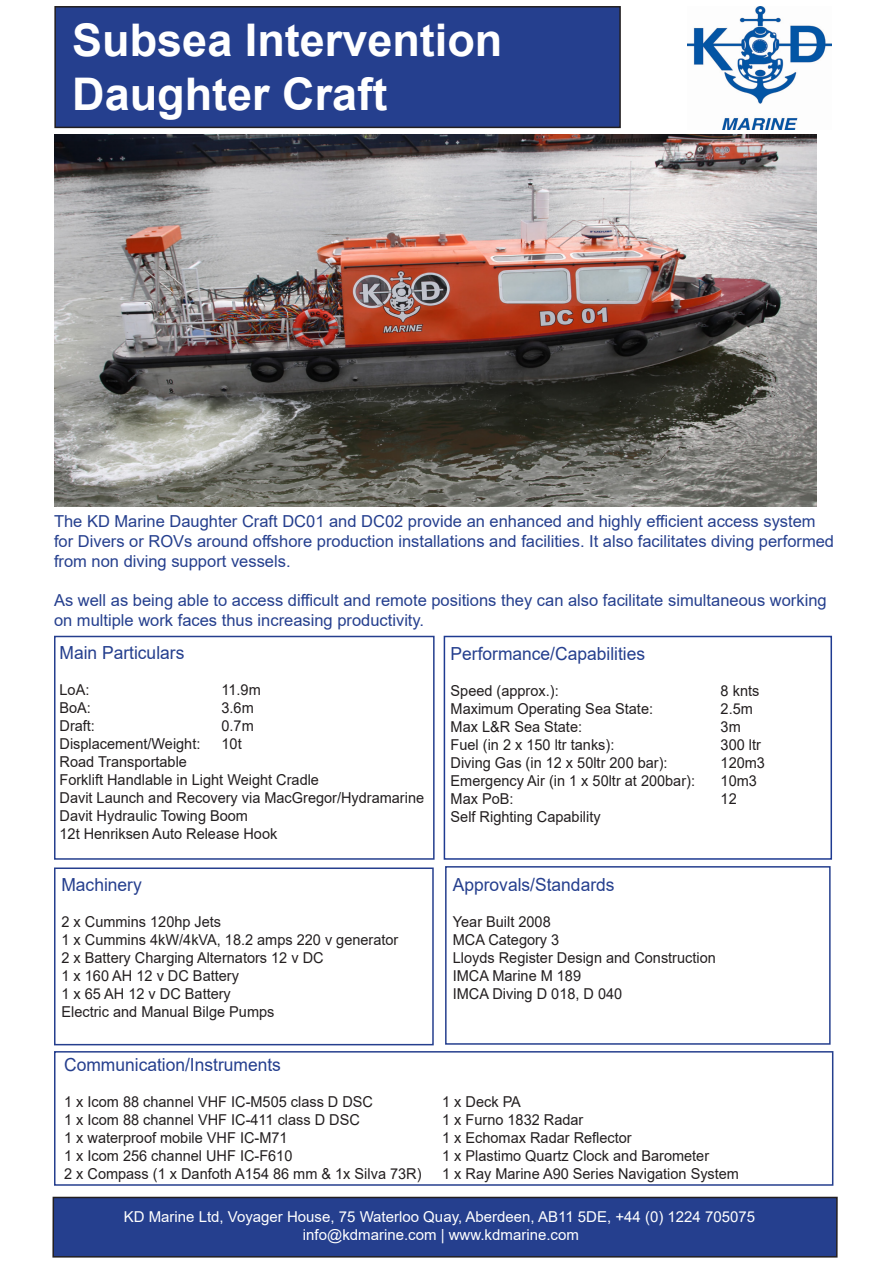
<style>
.page{position:relative;width:893px;height:1263px;background:#fff}
.page>*{position:absolute;margin:0;border:0;box-sizing:border-box;transform-origin:0 0}
.t1{font:700 45px/54px "Arial";color:#fff}
.t2{font:18px "Arial";color:#253f8e}
.t3{font:16.5px/19.8px "Arial";color:#253f8e}
.t4{font:15px/18px "Arial";color:#231f20}
.t5{font:15px "Arial";color:#fff}
</style>
<div class="page">
<img style="left:688px;top:7px;width:143px;height:123px">
<div style="left:55px;top:7px;width:565px;height:120px;background:#253f8e"></div>
<div style="left:54px;top:6px;width:567px;height:122px;border:2px solid #231f20"></div>
<div style="left:53px;top:1197px;width:784px;height:60px;background:#253f8e"></div>
<div style="left:52px;top:1197px;width:786px;height:60px;border:2px solid #231f20"></div>
<div style="left:54px;top:636px;width:381px;height:224px;border:2px solid #253f8e"></div>
<div style="left:444px;top:636px;width:388px;height:224px;border:2px solid #1e3a91"></div>
<div style="left:54px;top:867px;width:380px;height:178px;border:2px solid #253f8e"></div>
<div style="left:54px;top:1051px;width:779px;height:135px;border:2px solid #253f8e"></div>
<div style="left:445px;top:866px;width:386px;height:179px;border:2px solid #253f8e"></div>
<img style="left:54px;top:135px;width:763px;height:372px">
<p class="t1" style="left:72px;top:14px;width:432px">Subsea Intervention<br>Daughter Craft</p>
<p class="t3" style="left:54px;top:511px;width:782px">The KD Marine Daughter Craft DC01 and DC02 provide an enhanced and highly efficient access system for Divers or ROVs around offshore production installations and facilities. It also facilitates diving performed from non diving support vessels.</p>
<p class="t3" style="left:54px;top:591px;width:774px">As well as being able to access difficult and remote positions they can also facilitate simultaneous working on multiple work faces thus increasing productivity.</p>
<p class="t2" style="left:60px;top:640px;width:126px">Main Particulars</p>
<p class="t4" style="left:60px;top:680px;width:31px">LoA:</p>
<p class="t4" style="left:222px;top:680px;width:41px">11.9m</p>
<p class="t4" style="left:60px;top:698px;width:33px">BoA:</p>
<p class="t4" style="left:222px;top:698px;width:34px">3.6m</p>
<p class="t4" style="left:60px;top:716px;width:37px">Draft:</p>
<p class="t4" style="left:222px;top:716px;width:34px">0.7m</p>
<p class="t4" style="left:60px;top:734px;width:142px">Displacement/Weight:</p>
<p class="t4" style="left:222px;top:734px;width:22px">10t</p>
<p class="t4" style="left:60px;top:752px;width:129px">Road Transportable</p>
<p class="t4" style="left:60px;top:770px;width:261px">Forklift Handlable in Light Weight Cradle</p>
<p class="t4" style="left:60px;top:788px;width:366px">Davit Launch and Recovery via MacGregor/Hydramarine<br>Davit Hydraulic Towing Boom</p>
<p class="t4" style="left:60px;top:824px;width:219px">12t Henriksen Auto Release Hook</p>
<p class="t2" style="left:451px;top:641px;width:196px">Performance/Capabilities</p>
<p class="t4" style="left:451px;top:681px;width:110px">Speed (approx.):</p>
<p class="t4" style="left:721px;top:681px;width:40px">8 knts</p>
<p class="t4" style="left:451px;top:699px;width:204px">Maximum Operating Sea State:</p>
<p class="t4" style="left:721px;top:699px;width:34px">2.5m</p>
<p class="t4" style="left:451px;top:717px;width:133px">Max L&amp;R Sea State:</p>
<p class="t4" style="left:721px;top:717px;width:22px">3m</p>
<p class="t4" style="left:451px;top:735px;width:165px">Fuel (in 2 x 150 ltr tanks):</p>
<p class="t4" style="left:721px;top:735px;width:42px">300 ltr</p>
<p class="t4" style="left:451px;top:753px;width:219px">Diving Gas (in 12 x 50ltr 200 bar):</p>
<p class="t4" style="left:721px;top:753px;width:46px">120m3</p>
<p class="t4" style="left:451px;top:771px;width:246px">Emergency Air (in 1 x 50ltr at 200bar):</p>
<p class="t4" style="left:721px;top:771px;width:38px">10m3</p>
<p class="t4" style="left:451px;top:789px;width:64px">Max PoB:</p>
<p class="t4" style="left:721px;top:789px;width:18px">12</p>
<p class="t4" style="left:451px;top:807px;width:152px">Self Righting Capability</p>
<p class="t2" style="left:61px;top:872px;width:82px">Machinery</p>
<p class="t4" style="left:61px;top:912px;width:161px">2 x Cummins 120hp Jets</p>
<p class="t4" style="left:61px;top:930px;width:338px">1 x Cummins 4kW/4kVA, 18.2 amps 220 v generator</p>
<p class="t4" style="left:61px;top:948px;width:264px">2 x Battery Charging Alternators 12 v DC</p>
<p class="t4" style="left:61px;top:966px;width:179px">1 x 160 AH 12 v DC Battery</p>
<p class="t4" style="left:61px;top:984px;width:171px">1 x 65 AH 12 v DC Battery</p>
<p class="t4" style="left:61px;top:1002px;width:214px">Electric and Manual Bilge Pumps</p>
<p class="t2" style="left:64px;top:1052px;width:218px">Communication/Instruments</p>
<p class="t4" style="left:64px;top:1093px;width:310px">1 x Icom 88 channel VHF IC-M505 class D DSC</p>
<p class="t4" style="left:442px;top:1093px;width:80px">1 x Deck PA</p>
<p class="t4" style="left:64px;top:1111px;width:297px">1 x Icom 88 channel VHF IC-411 class D DSC</p>
<p class="t4" style="left:442px;top:1111px;width:143px">1 x Furno 1832 Radar</p>
<p class="t4" style="left:64px;top:1129px;width:225px">1 x waterproof mobile VHF IC-M71</p>
<p class="t4" style="left:442px;top:1129px;width:191px">1 x Echomax Radar Reflector</p>
<p class="t4" style="left:64px;top:1147px;width:230px">1 x Icom 256 channel UHF IC-F610</p>
<p class="t4" style="left:442px;top:1147px;width:269px">1 x Plastimo Quartz Clock and Barometer</p>
<p class="t4" style="left:64px;top:1165px;width:359px">2 x Compass (1 x Danfoth A154 86 mm &amp; 1x Silva 73R)</p>
<p class="t4" style="left:442px;top:1165px;width:298px">1 x Ray Marine A90 Series Navigation System</p>
<p class="t2" style="left:453px;top:872px;width:163px">Approvals/Standards</p>
<p class="t4" style="left:453px;top:913px;width:99px">Year Built 2008</p>
<p class="t4" style="left:453px;top:931px;width:108px">MCA Category 3</p>
<p class="t4" style="left:453px;top:949px;width:265px">Lloyds Register Design and Construction</p>
<p class="t4" style="left:453px;top:967px;width:130px">IMCA Marine M 189</p>
<p class="t4" style="left:453px;top:985px;width:171px">IMCA Diving D 018, D 040</p>
<p class="t5" style="left:124px;top:1206px;width:633px">KD Marine Ltd, Voyager House, 75 Waterloo Quay, Aberdeen, AB11 5DE, +44 (0) 1224 705075</p>
<p class="t5" style="left:303px;top:1224px;width:277px">info@kdmarine.com | www.kdmarine.com</p>
</div>
